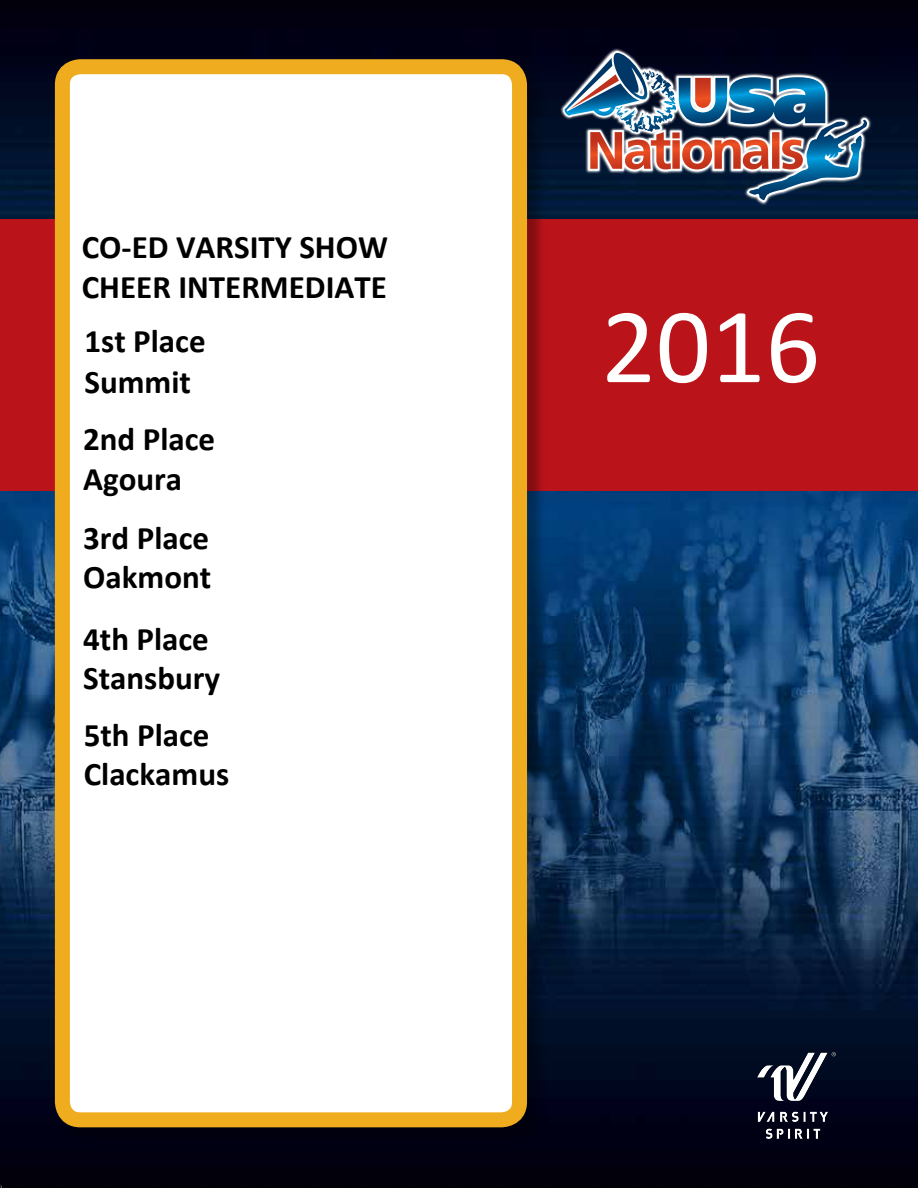
<style>
.page{position:relative;width:918px;height:1188px;background:#fff}
.page>*{position:absolute;margin:0;border:0;box-sizing:border-box;transform-origin:0 0}
.t1{font:108px "Calibri";color:#fff}
.t2{font:700 33px/39.6px "Calibri";color:#000}
.t3{font:700 33px "Calibri";color:#000}
.s1{font-style:inherit}
</style>
<div class="page">
<img style="left:0;top:0;width:918px;height:1188px">
<div style="left:0;top:219px;width:918px;height:272px;background:#ba141a"></div>
<div style="left:57px;top:61px;width:489px;height:1085px;background:#000;opacity:.3"></div>
<div style="left:62px;top:67px;width:458px;height:1053px;background:#fff;border-radius:18px"></div>
<div style="left:55px;top:59px;width:472px;height:1068px;border:15px solid #efac1f;border-radius:18px"></div>
<svg style="left:560px;top:48px;width:312px;height:157px"></svg>
<svg style="left:563px;top:51px;width:306px;height:151px"></svg>
<svg style="left:564px;top:53px;width:300px;height:147px"></svg>
<img style="left:758px;top:1053px;width:77px;height:86px">
<p class="t2" style="left:82px;top:228px;width:308px">CO-ED VARSITY <span class="s1">SHOW<br>CHEER</span> INTERMEDIATE</p>
<p class="t3" style="left:84px;top:318px;width:123px">1st Place</p>
<p class="t2" style="left:84px;top:362px;width:108px">Summit</p>
<p class="t2" style="left:83px;top:420px;width:134px">2nd Place<br>Agoura</p>
<p class="t2" style="left:83px;top:518px;width:130px">3rd Place<br>Oakmont</p>
<p class="t2" style="left:83px;top:619px;width:139px">4th Place<br>Stansbury</p>
<p class="t2" style="left:84px;top:715px;width:147px">5th Place<br>Clackamus</p>
<h1 class="t1" style="left:601px;top:271px;width:221px">2016</h1>
</div>
